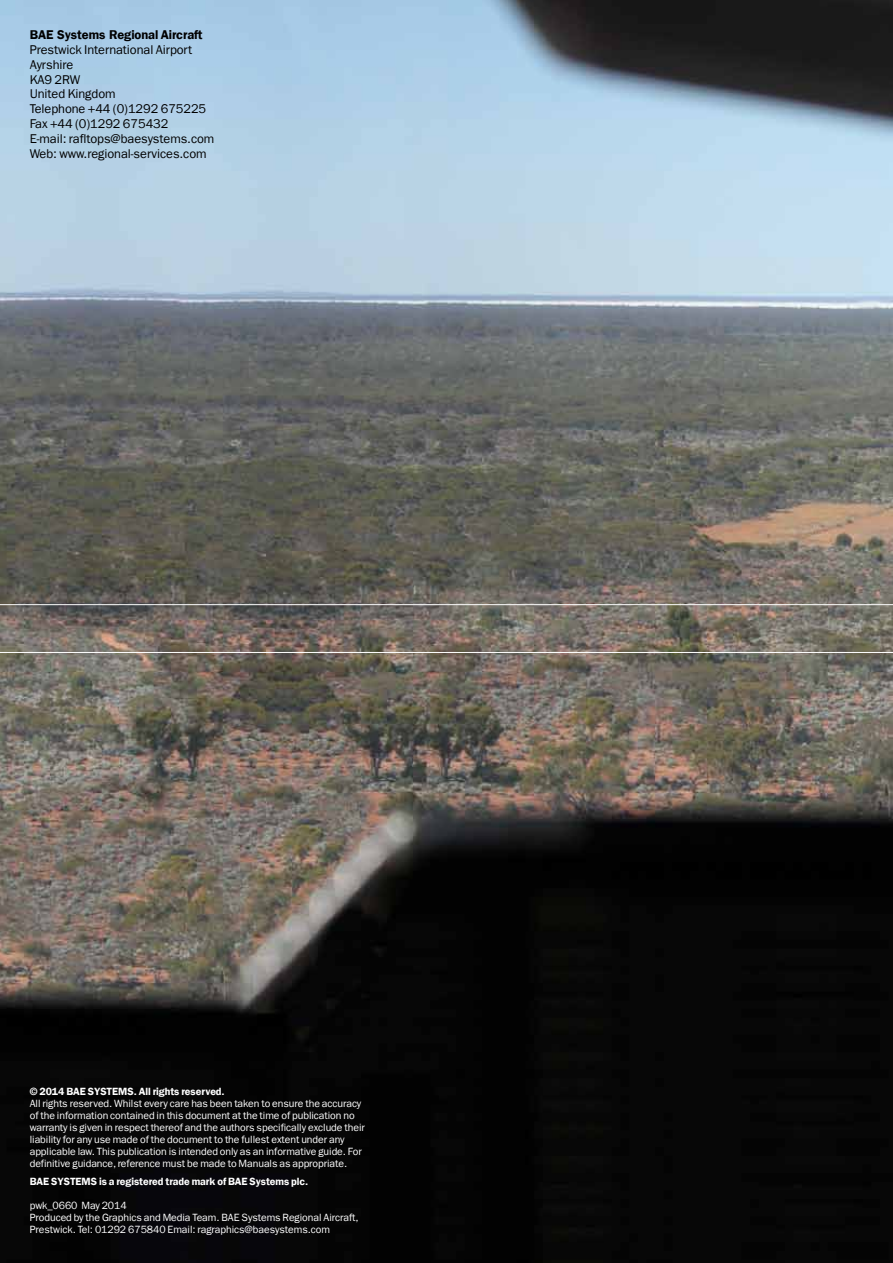
<style>
.page{position:relative;width:893px;height:1263px;background:#fff}
.page>*{position:absolute;margin:0;border:0;box-sizing:border-box;transform-origin:0 0}
.t1{font:12.75px/15px "Franklin Gothic LT";letter-spacing:-.005em;color:#000}
.t2{font:600 12.75px "Franklin Gothic LT";letter-spacing:-.005em;color:#000}
.t3{font:10.5px/12px "Franklin Gothic LT";letter-spacing:-.005em;color:#fff}
.t4{font:600 10.5px "Franklin Gothic LT";letter-spacing:-.005em;color:#fff}
</style>
<div class="page">
<img style="left:0;top:0;width:893px;height:1263px">
<hr style="left:0;top:604px;width:893px;height:1px;background:#fff">
<hr style="left:0;top:652px;width:893px;height:1px;background:#fff">
<p class="t2" style="left:30px;top:27px;width:174px">BAE Systems Regional Aircraft</p>
<p class="t1" style="left:30px;top:42px;width:186px">Prestwick International Airport<br>Ayrshire<br>KA9 2RW<br>United Kingdom<br>Telephone +44 (0)1292 675225<br>Fax +44 (0)1292 675432<br>E-mail: rafltops@baesystems.com<br>Web: www.regional-services.com</p>
<p class="t4" style="left:30px;top:1085px;width:196px">© 2014 BAE SYSTEMS. All rights reserved.</p>
<p class="t3" style="left:30px;top:1098px;width:337px">All rights reserved. Whilst every care has been taken to ensure the accuracy of the information contained in this document at the time of publication no warranty is given in respect thereof and the authors specifically exclude their liability for any use made of the document to the fullest extent under any applicable law. This publication is intended only as an informative guide. For definitive guidance, reference must be made to Manuals as appropriate.</p>
<p class="t4" style="left:30px;top:1175px;width:280px">BAE SYSTEMS is a registered trade mark of BAE Systems plc.</p>
<p class="t3" style="left:30px;top:1200px;width:330px">pwk_0660 May 2014<br>Produced by the Graphics and Media Team. BAE Systems Regional Aircraft,<br>Prestwick. Tel: 01292 675840 Email: ragraphics@baesystems.com</p>
</div>
